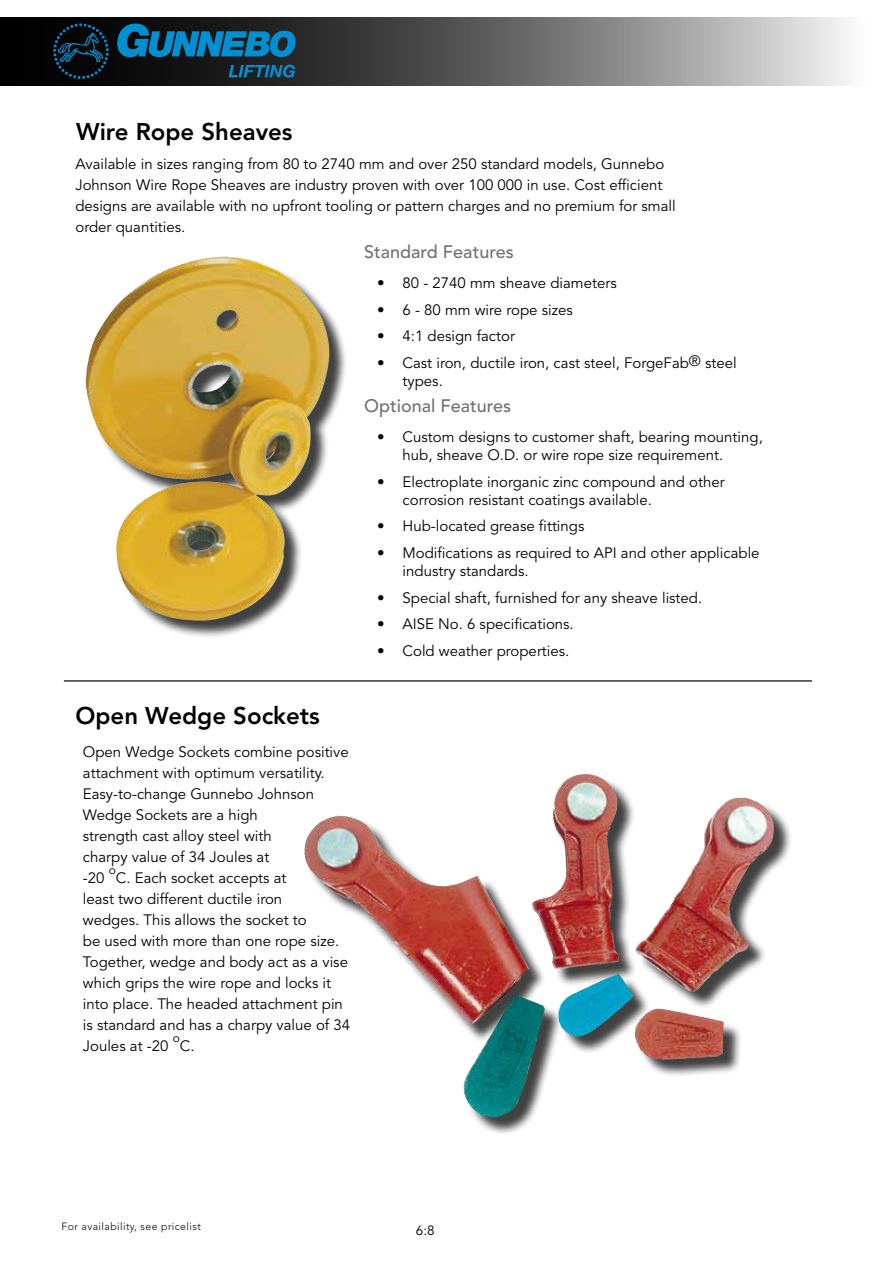
<style>
.page{position:relative;width:893px;height:1263px;background:#fff}
.page>*{position:absolute;margin:0;border:0;box-sizing:border-box;transform-origin:0 0}
.t1{font:800 24px "Avenir LT Std";color:#000}
.t2{font:500 18px "Avenir LT Std";color:#707172}
.t3{font:15px/21px "Avenir LT Std";color:#000}
.t4{font:13.5px "Avenir LT Std";color:#000}
.t5{font:12px "Avenir LT Std";color:#000}
.t6{font:300 10.5px "Avenir LT Std";letter-spacing:.04em;color:#000}
</style>
<div class="page">
<svg style="left:0;top:17px;width:850px;height:68px;background:#676767"></svg>
<svg style="left:117px;top:24px;width:178px;height:33px;background:#095b81"></svg>
<svg style="left:53px;top:23px;width:56px;height:56px;background:#041d28"></svg>
<svg style="left:229px;top:65px;width:66px;height:13px"></svg>
<div style="left:88px;top:259px;width:260px;height:380px;background:#000;opacity:.75"></div>
<img style="left:98px;top:257px;width:121px;height:76px">
<hr style="left:64px;top:680px;width:748px;height:2px;background:#000">
<div style="left:307px;top:777px;width:485px;height:358px;background:#000;opacity:.75"></div>
<img style="left:304px;top:774px;width:470px;height:347px">
<h1 class="t1" style="left:76px;top:117px;width:218px">Wire Rope Sheaves</h1>
<p class="t3" style="left:75px;top:154px;width:602px">Available in sizes ranging from 80 to 2740 mm and over 250 standard models, Gunnebo Johnson Wire Rope Sheaves are industry proven with over 100 000 in use. Cost efficient designs are available with no upfront tooling or pattern charges and no premium for small order quantities.</p>
<p class="t2" style="left:364px;top:241px;width:151px">Standard Features</p>
<p class="t3" style="left:377px;top:273px;width:241px">• 80 - 2740 mm sheave diameters</p>
<p class="t3" style="left:377px;top:300px;width:197px">• 6 - 80 mm wire rope sizes</p>
<p class="t3" style="left:377px;top:326px;width:140px">• 4:1 design factor</p>
<p class="t3" style="left:403px;top:354px;width:336px;line-height:18px;text-indent:-26px">• Cast iron, ductile iron, cast steel, ForgeFab® steel types.</p>
<p class="t2" style="left:364px;top:395px;width:149px">Optional Features</p>
<p class="t3" style="left:403px;top:429px;width:362px;line-height:18px;text-indent:-26px">• Custom designs to customer shaft, bearing mounting, hub, sheave O.D. or wire rope size requirement.</p>
<p class="t3" style="left:403px;top:473px;width:324px;line-height:18px;text-indent:-26px">• Electroplate inorganic zinc compound and other corrosion resistant coatings available.</p>
<p class="t3" style="left:377px;top:516px;width:209px">• Hub-located grease fittings</p>
<p class="t3" style="left:403px;top:544px;width:359px;line-height:18px;text-indent:-26px">• Modifications as required to API and other applicable industry standards.</p>
<p class="t3" style="left:377px;top:587px;width:327px">• Special shaft, furnished for any sheave listed.</p>
<p class="t3" style="left:377px;top:614px;width:198px">• AISE No. 6 specifications.</p>
<p class="t3" style="left:377px;top:640px;width:194px">• Cold weather properties.</p>
<h1 class="t1" style="left:75px;top:701px;width:246px">Open Wedge Sockets</h1>
<p class="t3" style="left:83px;top:741px;width:267px">Open Wedge Sockets combine positive attachment with optimum versatility.<br>Easy-to-change Gunnebo Johnson<br>Wedge Sockets are a high<br>strength cast alloy steel with<br>charpy value of 34 Joules at<br>-20</p>
<p class="t5" style="left:109px;top:862px;width:9px">o</p>
<p class="t3" style="left:83px;top:867px;width:269px;text-indent:33px">C. Each socket accepts at<br>least two different ductile iron<br>wedges. This allows the socket to<br>be used with more than one rope size.<br>Together, wedge and body act as a vise which grips the wire rope and locks it into place. The headed attachment pin is standard and has a charpy value of 34<br>Joules at -20</p>
<p class="t5" style="left:173px;top:1030px;width:9px">o</p>
<p class="t3" style="left:180px;top:1035px;width:16px">C.</p>
<p class="t6" style="left:62px;top:1220px;width:141px">For availability, see pricelist</p>
<p class="t4" style="left:416px;top:1222px;width:20px">6:8</p>
</div>
